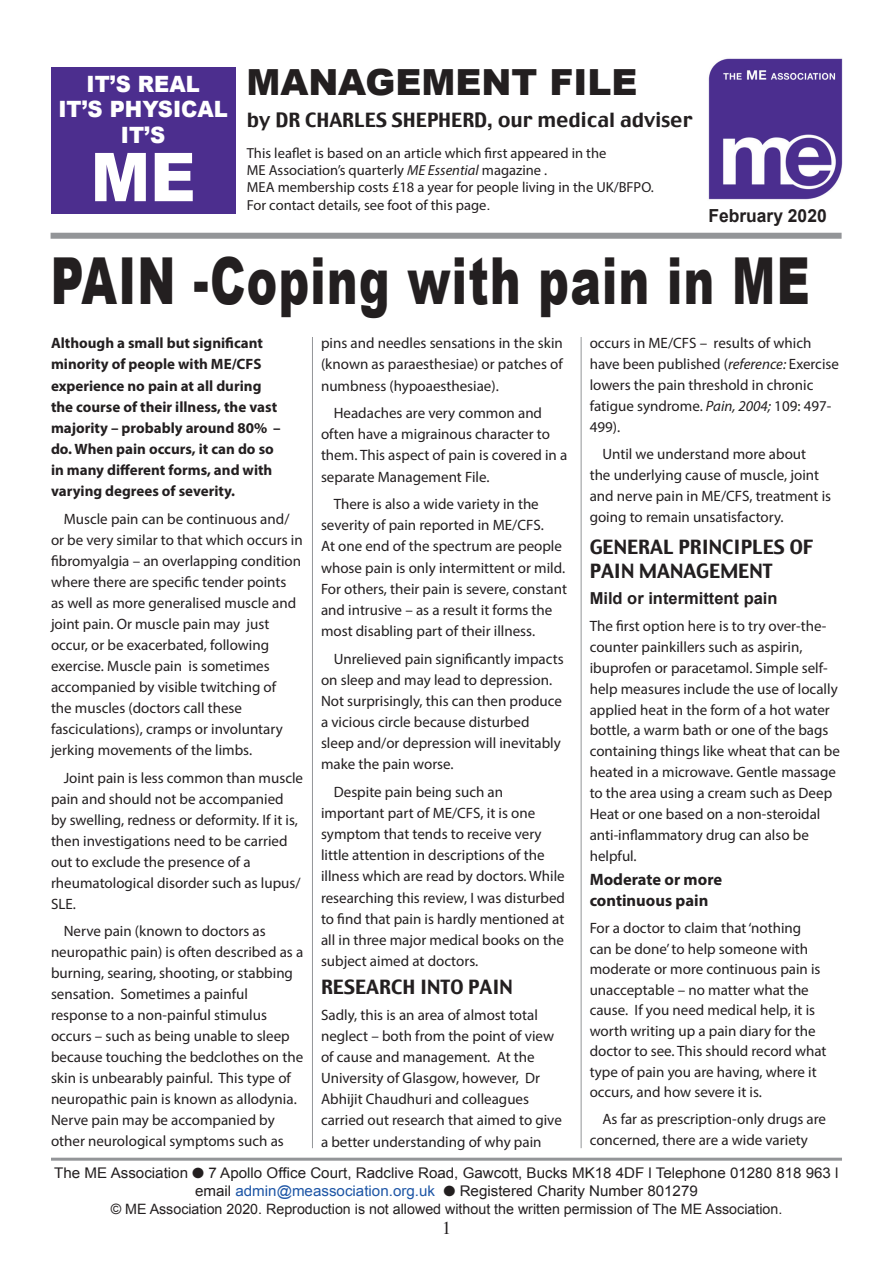
<style>
.page{position:relative;width:893px;height:1263px;background:#fff}
.page>*{position:absolute;margin:0;border:0;box-sizing:border-box;transform-origin:0 0}
.t1{font:900 67.35px "Arial";color:#fff;scale:.93 1}
.t2{font:900 64.8px "Arial";letter-spacing:.03em;color:#231f20;scale:.7 1}
.t3{font:900 36px "Arial";color:#231f20}
.t4{font:900 22.5px/25.2px "Arial";color:#fff;text-align:center;scale:.93 1}
.t5{font:19.5px/24px "Charcoal";color:#231f20}
.t6{font:700 18px "Arial";color:#231f20}
.t7{font:18px "Times";color:#231f20}
.t8{font:700 16.5px/21px "Myriad Pro";color:#231f20}
.t9{font:700 16.5px "Arial";color:#231f20}
.t10{font:15px/21.1px "Myriad Pro";color:#231f20}
.t11{font:700 15px/21.1px "Myriad Pro";color:#231f20}
.t12{font:14.7px/17.7px "Arial";color:#231f20;text-align:center}
.t13{font:14.55px/17.4px "Myriad Pro";color:#231f20}
.t14{font:14.25px "Arial";color:#231f20}
.s1{font-style:italic}
.s2{font-family:"Arial"}
.s3{color:#1e56a6}
</style>
<div class="page">
<hr style="left:51px;top:1158px;width:791px;height:3px;background:#939598">
<hr style="left:312px;top:337px;width:1px;height:811px;background:#939598">
<hr style="left:581px;top:337px;width:1px;height:811px;background:#939598">
<div style="left:51px;top:233px;width:791px;height:6px;background:#939598"></div>
<img style="left:708px;top:58px;width:135px;height:142px">
<div style="left:51px;top:68px;width:184px;height:146px;background:#4c2e8e"></div>
<h3 class="t4" style="left:58px;top:71px;width:184px">IT’S REAL<br>IT’S PHYSICAL<br>IT’S</h3>
<h1 class="t1" style="left:91px;top:128px;width:114px">ME</h1>
<h3 class="t3" style="left:246px;top:56px;width:392px">MANAGEMENT FILE</h3>
<h3 class="t5" style="left:247px;top:109px;width:447px">by DR CHARLES SHEPHERD, our medical adviser</h3>
<p class="t13" style="left:247px;top:144px;width:409px">This leaflet is based on an article which first appeared in the<br>ME Association’s quarterly <span class="s1">ME Essential</span> magazine .<br>MEA membership costs £18 a year for people living in the UK/BFPO.<br>For contact details, see foot of this page<span class="s2">.</span></p>
<p class="t6" style="left:708px;top:204px;width:120px">February 2020</p>
<h2 class="t2" style="left:51px;top:233px;width:1085px">PAIN -Coping with pain in ME</h2>
<p class="t11" style="left:51px;top:332px;width:231px">Although a small but significant minority of people with ME/CFS experience no pain at all during the course of their illness, the vast majority – probably around 80% – do. When pain occurs, it can do so in many different forms, and with varying degrees of severity.</p>
<p class="t10" style="left:51px;top:508px;width:253px;text-indent:13px">Muscle pain can be continuous and/ or be very similar to that which occurs in fibromyalgia – an overlapping condition where there are specific tender points as well as more generalised muscle and joint pain. Or muscle pain may just occur, or be exacerbated, following exercise. Muscle pain is sometimes accompanied by visible twitching of<br>the muscles (doctors call these fasciculations), cramps or involuntary jerking movements of the limbs.</p>
<p class="t10" style="left:51px;top:767px;width:254px;text-indent:13px">Joint pain is less common than muscle pain and should not be accompanied<br>by swelling, redness or deformity. If it is, then investigations need to be carried out to exclude the presence of a rheumatological disorder such as lupus/<br>SLE.</p>
<p class="t10" style="left:51px;top:920px;width:254px;text-indent:13px">Nerve pain (known to doctors as neuropathic pain) is often described as a burning, searing, shooting, or stabbing sensation. Sometimes a painful response to a non-painful stimulus occurs – such as being unable to sleep because touching the bedclothes on the skin is unbearably painful. This type of neuropathic pain is known as allodynia.<br>Nerve pain may be accompanied by other neurological symptoms such as</p>
<p class="t10" style="left:321px;top:332px;width:243px;text-align:justify">pins and needles sensations in the skin (known as paraesthesiae) or patches of numbness (hypoaesthesiae).</p>
<p class="t10" style="left:321px;top:402px;width:248px;text-indent:13px">Headaches are very common and often have a migrainous character to them. This aspect of pain is covered in a separate Management File.</p>
<p class="t10" style="left:321px;top:493px;width:247px;text-indent:13px">There is also a wide variety in the severity of pain reported in ME/CFS.<br>At one end of the spectrum are people whose pain is only intermittent or mild.<br>For others, their pain is severe, constant and intrusive – as a result it forms the most disabling part of their illness.</p>
<p class="t10" style="left:321px;top:648px;width:244px;text-indent:13px">Unrelieved pain significantly impacts on sleep and may lead to depression.<br>Not surprisingly, this can then produce a vicious circle because disturbed sleep and/or depression will inevitably make the pain worse.</p>
<p class="t10" style="left:321px;top:781px;width:246px;text-indent:13px">Despite pain being such an important part of ME/CFS, it is one symptom that tends to receive very little attention in descriptions of the illness which are read by doctors. While researching this review, I was disturbed to find that pain is hardly mentioned at all in three major medical books on the subject aimed at doctors.</p>
<h3 class="t5" style="left:321px;top:976px;width:193px">RESEARCH INTO PAIN</h3>
<p class="t10" style="left:321px;top:1004px;width:242px">Sadly, this is an area of almost total neglect – both from the point of view of cause and management. At the University of Glasgow, however, Dr Abhijit Chaudhuri and colleagues carried out research that aimed to give a better understanding of why pain</p>
<p class="t10" style="left:590px;top:333px;width:251px">occurs in ME/CFS – results of which have been published (<span class="s1">reference:</span> Exercise lowers the pain threshold in chronic fatigue syndrome. <span class="s1">Pain, 2004;</span> 109: 497-<br>499).</p>
<p class="t10" style="left:590px;top:443px;width:243px;text-indent:13px">Until we understand more about<br>the underlying cause of muscle, joint and nerve pain in ME/CFS, treatment is going to remain unsatisfactory.</p>
<h3 class="t5" style="left:590px;top:536px;width:225px">GENERAL PRINCIPLES OF<br>PAIN MANAGEMENT</h3>
<p class="t9" style="left:590px;top:587px;width:189px">Mild or intermittent pain</p>
<p class="t10" style="left:590px;top:615px;width:252px">The first option here is to try over-the&shy;counter painkillers such as aspirin, ibuprofen or paracetamol. Simple self&shy;help measures include the use of locally applied heat in the form of a hot water bottle, a warm bath or one of the bags containing things like wheat that can be heated in a microwave. Gentle massage to the area using a cream such as Deep Heat or one based on a non-steroidal anti-inflammatory drug can also be helpful.</p>
<p class="t8" style="left:590px;top:868px;width:134px">Moderate or more continuous pain</p>
<p class="t10" style="left:590px;top:917px;width:238px;line-height:20.5px">For a doctor to claim that ‘nothing can be done’ to help someone with moderate or more continuous pain is unacceptable – no matter what the cause. If you need medical help, it is worth writing up a pain diary for the doctor to see. This should record what type of pain you are having, where it occurs, and how severe it is.</p>
<p class="t10" style="left:590px;top:1108px;width:238px;text-indent:13px">As far as prescription-only drugs are concerned, there are a wide variety</p>
<p class="t12" style="left:54px;top:1164px;width:786px">The ME Association ● 7 Apollo Office Court, Radclive Road, Gawcott, Bucks MK18 4DF l Telephone 01280 818 963 l email <span class="s3">admin@meassociation.org.uk</span> ● Registered Charity Number 801279</p>
<p class="t14" style="left:111px;top:1200px;width:673px">© ME Association 2020. Reproduction is not allowed without the written permission of The ME Association.</p>
<p class="t7" style="left:442px;top:1217px;width:10px">1</p>
</div>
